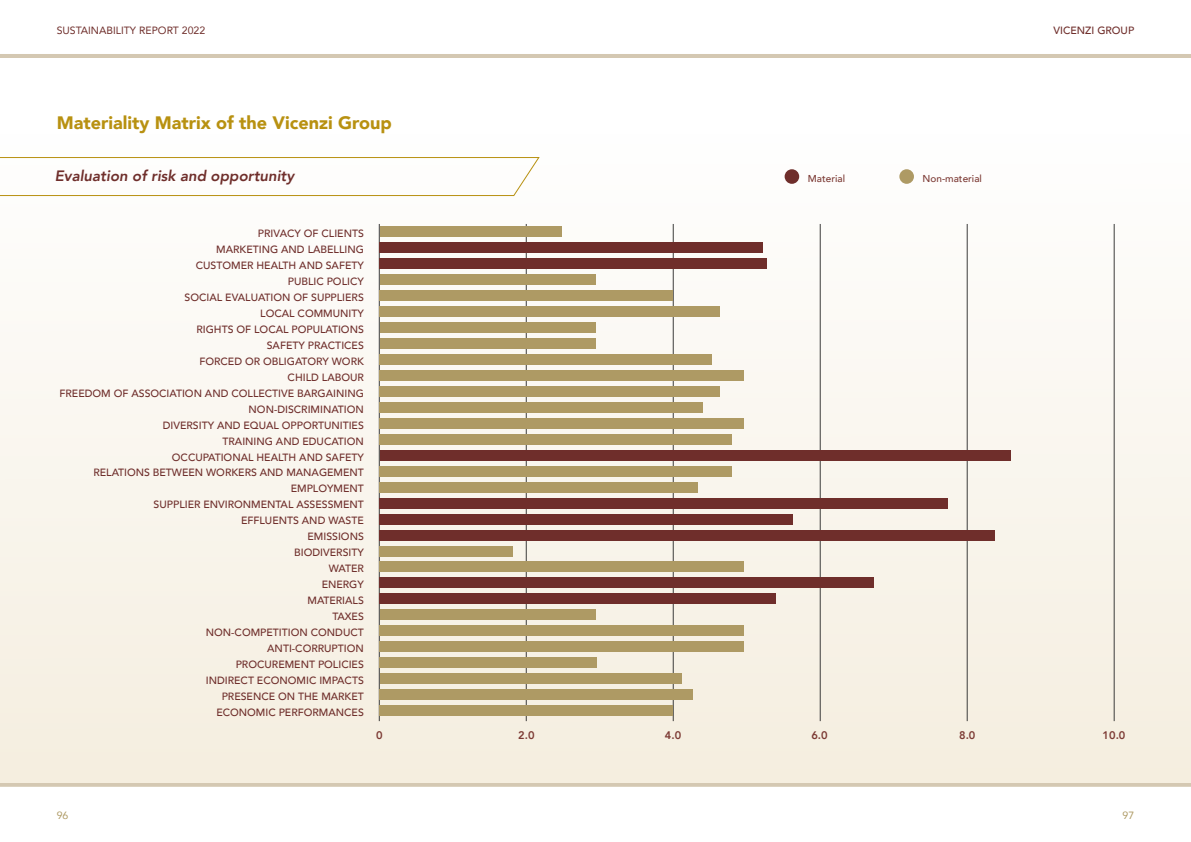
<style>
.page{position:relative;width:1191px;height:842px;background:#fff}
.page>*{position:absolute;margin:0;border:0;box-sizing:border-box;transform-origin:0 0}
.t1{font:900 18px "Avenir";color:#b89111}
.t2{font:italic 800 15px "Avenir";color:#6f2e2b}
.t3{font:800 11px "Avenir";color:#7c3a34}
.t4{font:500 10.5px "Avenir";color:#6f2e2b}
.t5{font:10.5px "Avenir";color:#6f2e2b}
.t6{font:10.5px "Avenir";color:#ae9a64}
.t7{font:500 10px "Avenir";color:#7c3a34}
</style>
<div class="page">
<hr style="left:0;top:54px;width:1191px;height:4px;background:#d4c8b2">
<svg style="left:0;top:783px;width:1191px;height:4px;background:#d6cab5"></svg>
<div style="left:0;top:134px;width:1191px;height:649px;background:linear-gradient(to bottom,#fefefd,#f3ecdd)"></div>
<hr style="left:379px;top:224px;width:1px;height:497px;background:#3c3c3b">
<hr style="left:526px;top:224px;width:1px;height:497px;background:#3c3c3b">
<hr style="left:820px;top:224px;width:1px;height:497px;background:#3c3c3b">
<hr style="left:673px;top:224px;width:1px;height:497px;background:#3c3c3b">
<hr style="left:967px;top:224px;width:1px;height:497px;background:#3c3c3b">
<hr style="left:1114px;top:224px;width:1px;height:497px;background:#3c3c3b">
<div style="left:379px;top:227px;width:182px;height:10px;background:#ae9a64"></div>
<div style="left:379px;top:705px;width:294px;height:11px;background:#ae9a64"></div>
<div style="left:379px;top:450px;width:631px;height:11px;background:#6f2e2b"></div>
<div style="left:379px;top:577px;width:495px;height:11px;background:#6f2e2b"></div>
<div style="left:379px;top:322px;width:216px;height:11px;background:#ae9a64"></div>
<div style="left:379px;top:641px;width:365px;height:11px;background:#ae9a64"></div>
<div style="left:379px;top:386px;width:341px;height:11px;background:#ae9a64"></div>
<div style="left:379px;top:514px;width:414px;height:10px;background:#6f2e2b"></div>
<div style="left:379px;top:258px;width:387px;height:11px;background:#6f2e2b"></div>
<div style="left:379px;top:689px;width:314px;height:11px;background:#ae9a64"></div>
<div style="left:379px;top:434px;width:352px;height:11px;background:#ae9a64"></div>
<div style="left:379px;top:561px;width:365px;height:11px;background:#ae9a64"></div>
<div style="left:379px;top:306px;width:341px;height:11px;background:#ae9a64"></div>
<div style="left:379px;top:625px;width:365px;height:11px;background:#ae9a64"></div>
<div style="left:379px;top:370px;width:365px;height:11px;background:#ae9a64"></div>
<div style="left:379px;top:498px;width:569px;height:10px;background:#6f2e2b"></div>
<div style="left:379px;top:242px;width:384px;height:11px;background:#6f2e2b"></div>
<div style="left:379px;top:673px;width:302px;height:11px;background:#ae9a64"></div>
<div style="left:379px;top:418px;width:365px;height:11px;background:#ae9a64"></div>
<div style="left:379px;top:546px;width:134px;height:10px;background:#ae9a64"></div>
<div style="left:379px;top:290px;width:294px;height:11px;background:#ae9a64"></div>
<div style="left:379px;top:609px;width:216px;height:11px;background:#ae9a64"></div>
<div style="left:379px;top:354px;width:332px;height:11px;background:#ae9a64"></div>
<div style="left:379px;top:482px;width:318px;height:11px;background:#ae9a64"></div>
<div style="left:379px;top:657px;width:218px;height:11px;background:#ae9a64"></div>
<div style="left:379px;top:402px;width:324px;height:11px;background:#ae9a64"></div>
<div style="left:379px;top:530px;width:616px;height:10px;background:#6f2e2b"></div>
<div style="left:379px;top:274px;width:216px;height:11px;background:#ae9a64"></div>
<div style="left:379px;top:593px;width:397px;height:11px;background:#6f2e2b"></div>
<div style="left:379px;top:338px;width:216px;height:11px;background:#ae9a64"></div>
<div style="left:379px;top:466px;width:352px;height:11px;background:#ae9a64"></div>
<div style="left:784px;top:169px;width:15px;height:15px;background:#6f2e2b;border-radius:50%"></div>
<div style="left:899px;top:169px;width:15px;height:15px;background:#ae9a64;border-radius:50%"></div>
<svg style="left:0;top:157px;width:540px;height:40px"></svg>
<p class="t5" style="left:57px;top:22px;width:150px">SUSTAINABILITY REPORT 2022</p>
<h1 class="t1" style="left:57px;top:107px;width:337px">Materiality Matrix of the Vicenzi Group</h1>
<h2 class="t2" style="left:55px;top:167px;width:241px">Evaluation of risk and opportunity</h2>
<p class="t7" style="left:808px;top:169px;width:39px">Material</p>
<p class="t7" style="left:922px;top:169px;width:61px">Non-material</p>
<p class="t4" style="left:258px;top:224px;width:107px">PRIVACY OF CLIENTS</p>
<p class="t4" style="left:216px;top:240px;width:149px">MARKETING AND LABELLING</p>
<p class="t4" style="left:196px;top:256px;width:170px">CUSTOMER HEALTH AND SAFETY</p>
<p class="t4" style="left:288px;top:272px;width:78px">PUBLIC POLICY</p>
<p class="t4" style="left:185px;top:288px;width:181px">SOCIAL EVALUATION OF SUPPLIERS</p>
<p class="t4" style="left:260px;top:304px;width:105px">LOCAL COMMUNITY</p>
<p class="t4" style="left:196px;top:320px;width:169px">RIGHTS OF LOCAL POPULATIONS</p>
<p class="t4" style="left:267px;top:336px;width:99px">SAFETY PRACTICES</p>
<p class="t4" style="left:199px;top:352px;width:166px">FORCED OR OBLIGATORY WORK</p>
<p class="t4" style="left:288px;top:368px;width:78px">CHILD LABOUR</p>
<p class="t4" style="left:59px;top:384px;width:306px">FREEDOM OF ASSOCIATION AND COLLECTIVE BARGAINING</p>
<p class="t4" style="left:248px;top:400px;width:117px">NON-DISCRIMINATION</p>
<p class="t4" style="left:163px;top:416px;width:203px">DIVERSITY AND EQUAL OPPORTUNITIES</p>
<p class="t4" style="left:222px;top:432px;width:143px">TRAINING AND EDUCATION</p>
<p class="t4" style="left:172px;top:448px;width:193px">OCCUPATIONAL HEALTH AND SAFETY</p>
<p class="t4" style="left:93px;top:464px;width:272px">RELATIONS BETWEEN WORKERS AND MANAGEMENT</p>
<p class="t4" style="left:291px;top:480px;width:75px">EMPLOYMENT</p>
<p class="t4" style="left:154px;top:496px;width:212px">SUPPLIER ENVIRONMENTAL ASSESSMENT</p>
<p class="t4" style="left:241px;top:512px;width:124px">EFFLUENTS AND WASTE</p>
<p class="t4" style="left:307px;top:528px;width:58px">EMISSIONS</p>
<p class="t4" style="left:294px;top:543px;width:71px">BIODIVERSITY</p>
<p class="t4" style="left:329px;top:559px;width:37px">WATER</p>
<p class="t4" style="left:322px;top:575px;width:44px">ENERGY</p>
<p class="t4" style="left:307px;top:591px;width:58px">MATERIALS</p>
<p class="t4" style="left:332px;top:607px;width:33px">TAXES</p>
<p class="t4" style="left:206px;top:623px;width:160px">NON-COMPETITION CONDUCT</p>
<p class="t4" style="left:267px;top:639px;width:98px">ANTI-CORRUPTION</p>
<p class="t4" style="left:236px;top:655px;width:130px">PROCUREMENT POLICIES</p>
<p class="t4" style="left:206px;top:671px;width:160px">INDIRECT ECONOMIC IMPACTS</p>
<p class="t4" style="left:222px;top:687px;width:144px">PRESENCE ON THE MARKET</p>
<p class="t4" style="left:216px;top:703px;width:149px">ECONOMIC PERFORMANCES</p>
<p class="t4" style="left:1053px;top:21px;width:82px">VICENZI GROUP</p>
<p class="t3" style="left:376px;top:727px;width:8px">0</p>
<p class="t3" style="left:518px;top:727px;width:18px">2.0</p>
<p class="t3" style="left:665px;top:727px;width:18px">4.0</p>
<p class="t3" style="left:811px;top:727px;width:18px">6.0</p>
<p class="t3" style="left:959px;top:727px;width:18px">8.0</p>
<p class="t3" style="left:1102px;top:727px;width:24px">10.0</p>
<p class="t6" style="left:57px;top:807px;width:13px">96</p>
<p class="t6" style="left:1122px;top:807px;width:13px">97</p>
</div>
